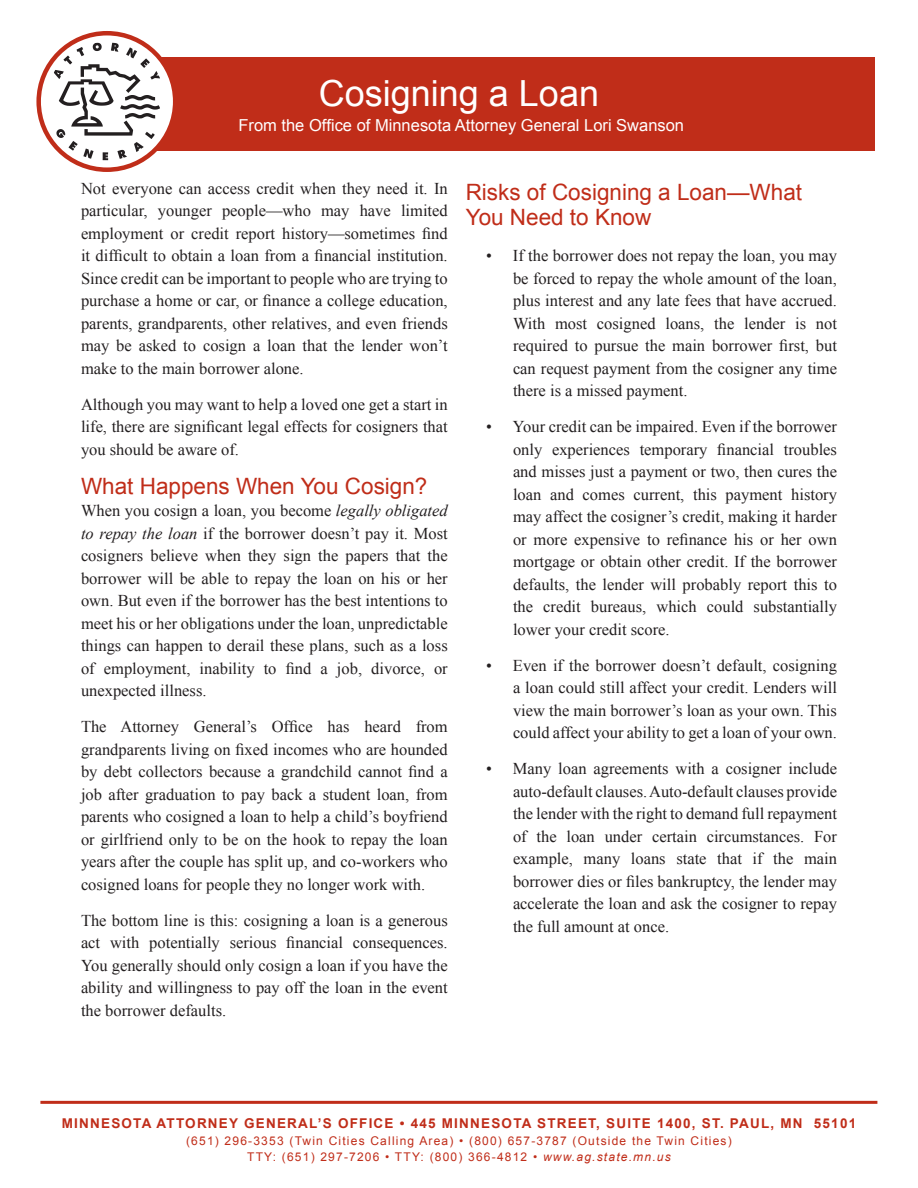
<style>
.page{position:relative;width:918px;height:1188px;background:#fff}
.page>*{position:absolute;margin:0;border:0;box-sizing:border-box;transform-origin:0 0}
.h1{font:36px "Arial";color:#fff}
.h2{font:22.5px/25.5px "Arial";color:#c02d19}
.p{font:22.5px "Arial";color:#c02d19}
.li{font:16.5px/22.5px "Times New Roman";color:#231f20;text-align:justify}
.p-2{font:16.5px/22.5px "Times New Roman";color:#231f20;text-align:justify}
.p_1{font:16.5px/22.5px "Times New Roman";color:#231f20;text-align:justify}
.t1{font:16.5px "Arial";color:#fff}
.t2{font:700 13.5px "Arial";letter-spacing:.09em;color:#c02d19}
.t3{font:12px/16.5px "Arial";letter-spacing:.1em;color:#c02d19;text-align:center}
.s1{font-style:italic}
</style>
<div class="page">
<hr style="left:40px;top:1101px;width:837px;height:3px;background:#c02d19">
<div style="left:60px;top:57px;width:815px;height:93px;background:#c02d19"></div>
<svg style="left:39px;top:33px;width:136px;height:137px"></svg>
<svg style="left:54px;top:43px;width:106px;height:117px"></svg>
<div style="left:36px;top:31px;width:141px;height:141px;border:4px solid #c02d19;border-radius:50%"></div>
<h1 class="h1" style="left:319px;top:70px;width:282px">Cosigning a Loan</h1>
<p class="t1" style="left:238px;top:115px;width:447px">From the Office of Minnesota Attorney General Lori Swanson</p>
<p class="p-2" style="left:81px;top:177px;width:368px">Not everyone can access credit when they need it. In particular, younger people—who may have limited employment or credit report history—sometimes find it difficult to obtain a loan from a financial institution.<br>Since credit can be important to people who are trying to purchase a home or car, or finance a college education, parents, grandparents, other relatives, and even friends may be asked to cosign a loan that the lender won’t make to the main borrower alone.</p>
<p class="p-2" style="left:81px;top:393px;width:368px">Although you may want to help a loved one get a start in life, there are significant legal effects for cosigners that you should be aware of.</p>
<p class="p" style="left:81px;top:471px;width:348px">What Happens When You Cosign?</p>
<p class="p_1" style="left:81px;top:499px;width:368px">When you cosign a loan, you become <span class="s1">legally obligated to repay the loan</span> if the borrower doesn’t pay it. Most cosigners believe when they sign the papers that the borrower will be able to repay the loan on his or her own. But even if the borrower has the best intentions to meet his or her obligations under the loan, unpredictable things can happen to derail these plans, such as a loss of employment, inability to find a job, divorce, or unexpected illness.</p>
<p class="p-2" style="left:81px;top:715px;width:368px">The Attorney General’s Office has heard from grandparents living on fixed incomes who are hounded by debt collectors because a grandchild cannot find a job after graduation to pay back a student loan, from parents who cosigned a loan to help a child’s boyfriend or girlfriend only to be on the hook to repay the loan years after the couple has split up, and co-workers who cosigned loans for people they no longer work with.</p>
<p class="p-2" style="left:81px;top:909px;width:368px">The bottom line is this: cosigning a loan is a generous act with potentially serious financial consequences.<br>You generally should only cosign a loan if you have the ability and willingness to pay off the loan in the event the borrower defaults.</p>
<h2 class="h2" style="left:466px;top:179px;width:338px">Risks of Cosigning a Loan—What<br>You Need to Know</h2>
<p class="li" style="left:513px;top:244px;width:326px;text-indent:-27px">• If the borrower does not repay the loan, you may be forced to repay the whole amount of the loan, plus interest and any late fees that have accrued.<br>With most cosigned loans, the lender is not required to pursue the main borrower first, but can request payment from the cosigner any time there is a missed payment.</p>
<p class="li" style="left:513px;top:415px;width:326px;text-indent:-27px">• Your credit can be impaired. Even if the borrower only experiences temporary financial troubles and misses just a payment or two, then cures the loan and comes current, this payment history may affect the cosigner’s credit, making it harder or more expensive to refinance his or her own mortgage or obtain other credit. If the borrower defaults, the lender will probably report this to the credit bureaus, which could substantially lower your credit score.</p>
<p class="li" style="left:513px;top:654px;width:326px;text-indent:-27px">• Even if the borrower doesn’t default, cosigning a loan could still affect your credit. Lenders will view the main borrower’s loan as your own. This could affect your ability to get a loan of your own.</p>
<p class="li" style="left:513px;top:757px;width:326px;text-indent:-27px">• Many loan agreements with a cosigner include auto-default clauses. Auto-default clauses provide the lender with the right to demand full repayment of the loan under certain circumstances. For example, many loans state that if the main borrower dies or files bankruptcy, the lender may accelerate the loan and ask the cosigner to repay the full amount at once.</p>
<p class="t2" style="left:62px;top:1115px;width:796px">MINNESOTA ATTORNEY GENERAL’S OFFICE • 445 MINNESOTA STREET, SUITE 1400, ST. PAUL, MN 55101</p>
<p class="t3" style="left:186px;top:1133px;width:547px">(651) 296-3353 (Twin Cities Calling Area) • (800) 657-3787 (Outside the Twin Cities)<br>TTY: (651) 297-7206 • TTY: (800) 366-4812 • <span class="s1">www.ag.state.mn.us</span></p>
</div>
